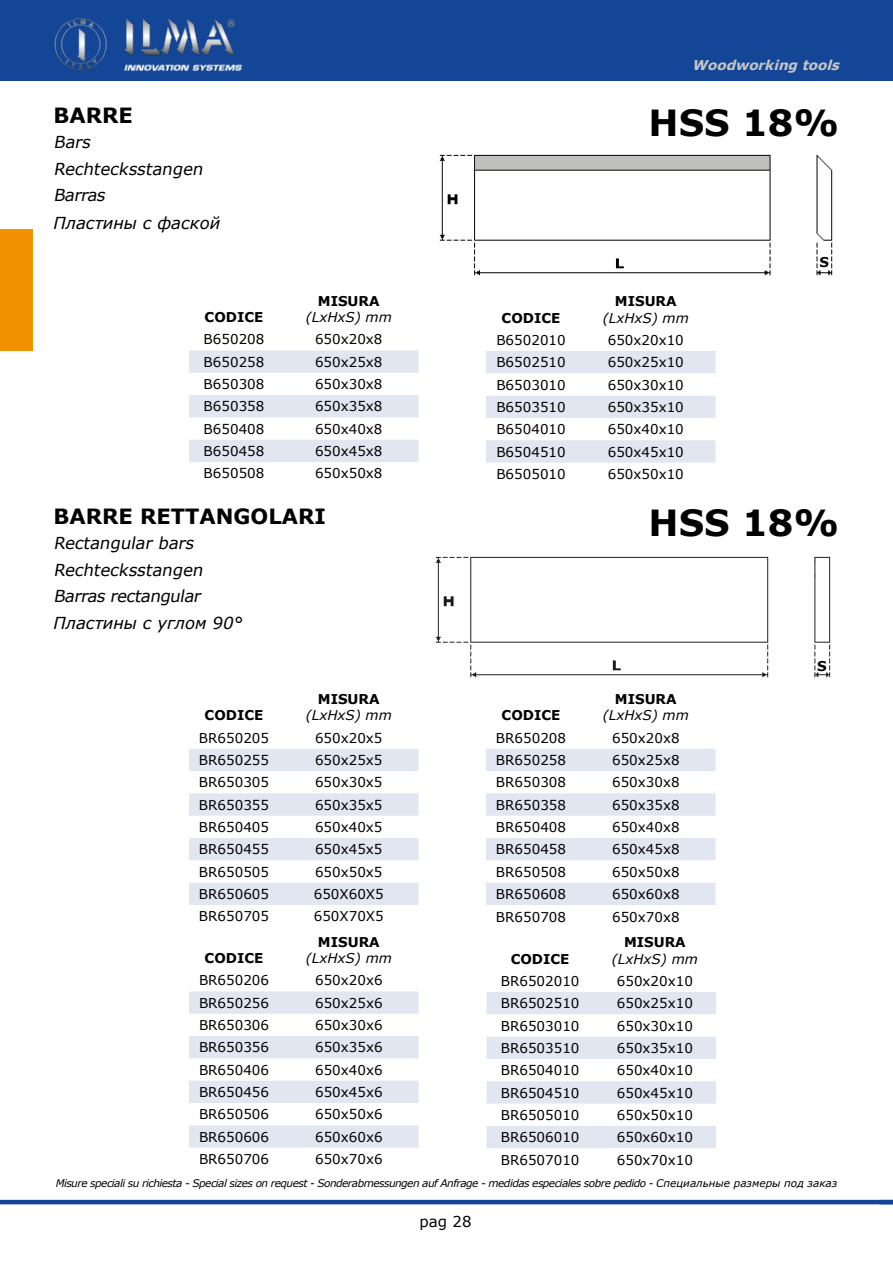
<style>
.page{position:relative;width:893px;height:1263px;background:#fff}
.page>*{position:absolute;margin:0;border:0;box-sizing:border-box;transform-origin:0 0}
.t1{font:700 36px "Verdana";color:#000}
.t2{font:700 21px "Verdana";color:#000}
.t3{font:italic 16.5px/26.7px "Verdana";color:#000}
.t4{font:italic 16.5px "Verdana";color:#000}
.t5{font:15px "Verdana";color:#000}
.t6{font:13.5px "Verdana";color:#000}
.t7{font:700 13.5px "Verdana";color:#000}
.t8{font:italic 13.5px "Verdana";color:#000}
.t9{font:italic 700 13.5px "Verdana";color:#c6c6c6}
.t10{font:italic 10.5px "Verdana";letter-spacing:-.05em;color:#000}
</style>
<div class="page">
<svg style="left:189px;top:350px;width:229px;height:112px"></svg>
<img style="left:439px;top:154px;width:394px;height:122px">
<svg style="left:486px;top:351px;width:230px;height:112px"></svg>
<svg style="left:189px;top:749px;width:229px;height:156px"></svg>
<svg style="left:189px;top:991px;width:230px;height:157px"></svg>
<svg style="left:486px;top:749px;width:230px;height:156px"></svg>
<svg style="left:487px;top:992px;width:229px;height:156px"></svg>
<img style="left:435px;top:556px;width:396px;height:122px">
<div style="left:0;top:230px;width:33px;height:121px;background:#f39200"></div>
<div style="left:0;top:0;width:893px;height:80px;background:#144697"></div>
<hr style="left:0;top:1200px;width:893px;height:4px;background:#144697">
<img style="left:54px;top:18px;width:188px;height:53px">
<p class="t9" style="left:692px;top:56px;width:154px">Woodworking tools</p>
<h2 class="t2" style="left:53px;top:101px;width:81px">BARRE</h2>
<p class="t3" style="left:53px;top:128px;width:155px">Bars<br>Rechtecksstangen<br>Barras</p>
<p class="t4" style="left:53px;top:211px;width:168px">Пластины с фаской</p>
<h1 class="t1" style="left:649px;top:97px;width:192px">HSS 18%</h1>
<p class="t7" style="left:820px;top:252px;width:11px">S</p>
<p class="t7" style="left:205px;top:308px;width:60px">CODICE</p>
<p class="t7" style="left:318px;top:291px;width:63px">MISURA</p>
<p class="t8" style="left:306px;top:308px;width:88px">(LxHxS) mm</p>
<p class="t7" style="left:502px;top:308px;width:60px">CODICE</p>
<p class="t7" style="left:615px;top:292px;width:63px">MISURA</p>
<p class="t8" style="left:603px;top:308px;width:88px">(LxHxS) mm</p>
<p class="t6" style="left:204px;top:330px;width:62px">B650208</p>
<p class="t6" style="left:315px;top:330px;width:69px">650x20x8</p>
<p class="t6" style="left:204px;top:353px;width:62px">B650258</p>
<p class="t6" style="left:315px;top:353px;width:69px">650x25x8</p>
<p class="t6" style="left:204px;top:375px;width:62px">B650308</p>
<p class="t6" style="left:315px;top:375px;width:69px">650x30x8</p>
<p class="t6" style="left:204px;top:397px;width:62px">B650358</p>
<p class="t6" style="left:315px;top:397px;width:69px">650x35x8</p>
<p class="t6" style="left:204px;top:420px;width:62px">B650408</p>
<p class="t6" style="left:315px;top:420px;width:69px">650x40x8</p>
<p class="t6" style="left:204px;top:442px;width:62px">B650458</p>
<p class="t6" style="left:315px;top:442px;width:69px">650x45x8</p>
<p class="t6" style="left:204px;top:464px;width:62px">B650508</p>
<p class="t6" style="left:315px;top:464px;width:69px">650x50x8</p>
<p class="t6" style="left:496px;top:331px;width:71px">B6502010</p>
<p class="t6" style="left:608px;top:331px;width:78px">650x20x10</p>
<p class="t6" style="left:496px;top:353px;width:71px">B6502510</p>
<p class="t6" style="left:608px;top:353px;width:78px">650x25x10</p>
<p class="t6" style="left:496px;top:375px;width:71px">B6503010</p>
<p class="t6" style="left:608px;top:375px;width:78px">650x30x10</p>
<p class="t6" style="left:496px;top:398px;width:71px">B6503510</p>
<p class="t6" style="left:608px;top:398px;width:78px">650x35x10</p>
<p class="t6" style="left:496px;top:420px;width:71px">B6504010</p>
<p class="t6" style="left:608px;top:420px;width:78px">650x40x10</p>
<p class="t6" style="left:496px;top:442px;width:71px">B6504510</p>
<p class="t6" style="left:608px;top:442px;width:78px">650x45x10</p>
<p class="t6" style="left:496px;top:465px;width:71px">B6505010</p>
<p class="t6" style="left:608px;top:465px;width:78px">650x50x10</p>
<h2 class="t2" style="left:53px;top:502px;width:274px">BARRE RETTANGOLARI</h2>
<p class="t3" style="left:53px;top:529px;width:155px">Rectangular bars<br>Rechtecksstangen<br>Barras rectangular</p>
<p class="t4" style="left:53px;top:612px;width:191px">Пластины с углом 90°</p>
<h1 class="t1" style="left:649px;top:498px;width:192px">HSS 18%</h1>
<p class="t7" style="left:817px;top:657px;width:11px">S</p>
<p class="t7" style="left:205px;top:706px;width:60px">CODICE</p>
<p class="t7" style="left:318px;top:690px;width:63px">MISURA</p>
<p class="t8" style="left:306px;top:706px;width:88px">(LxHxS) mm</p>
<p class="t7" style="left:502px;top:706px;width:60px">CODICE</p>
<p class="t7" style="left:615px;top:690px;width:63px">MISURA</p>
<p class="t8" style="left:603px;top:706px;width:88px">(LxHxS) mm</p>
<p class="t6" style="left:199px;top:728px;width:72px">BR650205</p>
<p class="t6" style="left:315px;top:728px;width:69px">650x20x5</p>
<p class="t6" style="left:199px;top:751px;width:72px">BR650255</p>
<p class="t6" style="left:315px;top:751px;width:69px">650x25x5</p>
<p class="t6" style="left:199px;top:773px;width:72px">BR650305</p>
<p class="t6" style="left:315px;top:773px;width:69px">650x30x5</p>
<p class="t6" style="left:199px;top:795px;width:72px">BR650355</p>
<p class="t6" style="left:315px;top:795px;width:69px">650x35x5</p>
<p class="t6" style="left:199px;top:818px;width:72px">BR650405</p>
<p class="t6" style="left:315px;top:818px;width:69px">650x40x5</p>
<p class="t6" style="left:199px;top:840px;width:72px">BR650455</p>
<p class="t6" style="left:315px;top:840px;width:69px">650x45x5</p>
<p class="t6" style="left:199px;top:862px;width:72px">BR650505</p>
<p class="t6" style="left:315px;top:862px;width:69px">650x50x5</p>
<p class="t6" style="left:199px;top:885px;width:72px">BR650605</p>
<p class="t6" style="left:314px;top:885px;width:72px">650X60X5</p>
<p class="t6" style="left:199px;top:907px;width:72px">BR650705</p>
<p class="t6" style="left:314px;top:907px;width:72px">650X70X5</p>
<p class="t7" style="left:205px;top:948px;width:60px">CODICE</p>
<p class="t7" style="left:318px;top:932px;width:63px">MISURA</p>
<p class="t8" style="left:306px;top:949px;width:88px">(LxHxS) mm</p>
<p class="t6" style="left:496px;top:728px;width:72px">BR650208</p>
<p class="t6" style="left:612px;top:728px;width:69px">650x20x8</p>
<p class="t6" style="left:496px;top:751px;width:72px">BR650258</p>
<p class="t6" style="left:612px;top:751px;width:69px">650x25x8</p>
<p class="t6" style="left:496px;top:773px;width:72px">BR650308</p>
<p class="t6" style="left:612px;top:773px;width:69px">650x30x8</p>
<p class="t6" style="left:496px;top:795px;width:72px">BR650358</p>
<p class="t6" style="left:612px;top:795px;width:69px">650x35x8</p>
<p class="t6" style="left:496px;top:818px;width:72px">BR650408</p>
<p class="t6" style="left:612px;top:818px;width:69px">650x40x8</p>
<p class="t6" style="left:496px;top:840px;width:72px">BR650458</p>
<p class="t6" style="left:612px;top:840px;width:69px">650x45x8</p>
<p class="t6" style="left:496px;top:862px;width:72px">BR650508</p>
<p class="t6" style="left:612px;top:862px;width:69px">650x50x8</p>
<p class="t6" style="left:496px;top:885px;width:72px">BR650608</p>
<p class="t6" style="left:612px;top:885px;width:69px">650x60x8</p>
<p class="t6" style="left:496px;top:908px;width:72px">BR650708</p>
<p class="t6" style="left:612px;top:908px;width:69px">650x70x8</p>
<p class="t7" style="left:511px;top:949px;width:60px">CODICE</p>
<p class="t7" style="left:624px;top:933px;width:63px">MISURA</p>
<p class="t8" style="left:612px;top:949px;width:88px">(LxHxS) mm</p>
<p class="t6" style="left:199px;top:971px;width:72px">BR650206</p>
<p class="t6" style="left:315px;top:971px;width:69px">650x20x6</p>
<p class="t6" style="left:199px;top:993px;width:72px">BR650256</p>
<p class="t6" style="left:315px;top:993px;width:69px">650x25x6</p>
<p class="t6" style="left:199px;top:1016px;width:72px">BR650306</p>
<p class="t6" style="left:315px;top:1016px;width:69px">650x30x6</p>
<p class="t6" style="left:199px;top:1038px;width:72px">BR650356</p>
<p class="t6" style="left:315px;top:1038px;width:69px">650x35x6</p>
<p class="t6" style="left:199px;top:1060px;width:72px">BR650406</p>
<p class="t6" style="left:315px;top:1060px;width:69px">650x40x6</p>
<p class="t6" style="left:199px;top:1083px;width:72px">BR650456</p>
<p class="t6" style="left:315px;top:1083px;width:69px">650x45x6</p>
<p class="t6" style="left:199px;top:1105px;width:72px">BR650506</p>
<p class="t6" style="left:315px;top:1105px;width:69px">650x50x6</p>
<p class="t6" style="left:199px;top:1127px;width:72px">BR650606</p>
<p class="t6" style="left:315px;top:1127px;width:69px">650x60x6</p>
<p class="t6" style="left:199px;top:1150px;width:72px">BR650706</p>
<p class="t6" style="left:315px;top:1150px;width:69px">650x70x6</p>
<p class="t6" style="left:501px;top:972px;width:80px">BR6502010</p>
<p class="t6" style="left:617px;top:972px;width:78px">650x20x10</p>
<p class="t6" style="left:501px;top:994px;width:80px">BR6502510</p>
<p class="t6" style="left:617px;top:994px;width:78px">650x25x10</p>
<p class="t6" style="left:501px;top:1016px;width:80px">BR6503010</p>
<p class="t6" style="left:617px;top:1016px;width:78px">650x30x10</p>
<p class="t6" style="left:501px;top:1039px;width:80px">BR6503510</p>
<p class="t6" style="left:617px;top:1039px;width:78px">650x35x10</p>
<p class="t6" style="left:501px;top:1061px;width:80px">BR6504010</p>
<p class="t6" style="left:617px;top:1061px;width:78px">650x40x10</p>
<p class="t6" style="left:501px;top:1083px;width:80px">BR6504510</p>
<p class="t6" style="left:617px;top:1083px;width:78px">650x45x10</p>
<p class="t6" style="left:501px;top:1106px;width:80px">BR6505010</p>
<p class="t6" style="left:617px;top:1106px;width:78px">650x50x10</p>
<p class="t6" style="left:501px;top:1128px;width:80px">BR6506010</p>
<p class="t6" style="left:617px;top:1128px;width:78px">650x60x10</p>
<p class="t6" style="left:501px;top:1150px;width:80px">BR6507010</p>
<p class="t6" style="left:617px;top:1150px;width:78px">650x70x10</p>
<p class="t10" style="left:56px;top:1176px;width:783px">Misure speciali su richiesta - Special sizes on request - Sonderabmessungen auf Anfrage - medidas especiales sobre pedido - Специальные размеры под заказ</p>
<p class="t5" style="left:419px;top:1211px;width:54px">pag 28</p>
</div>
